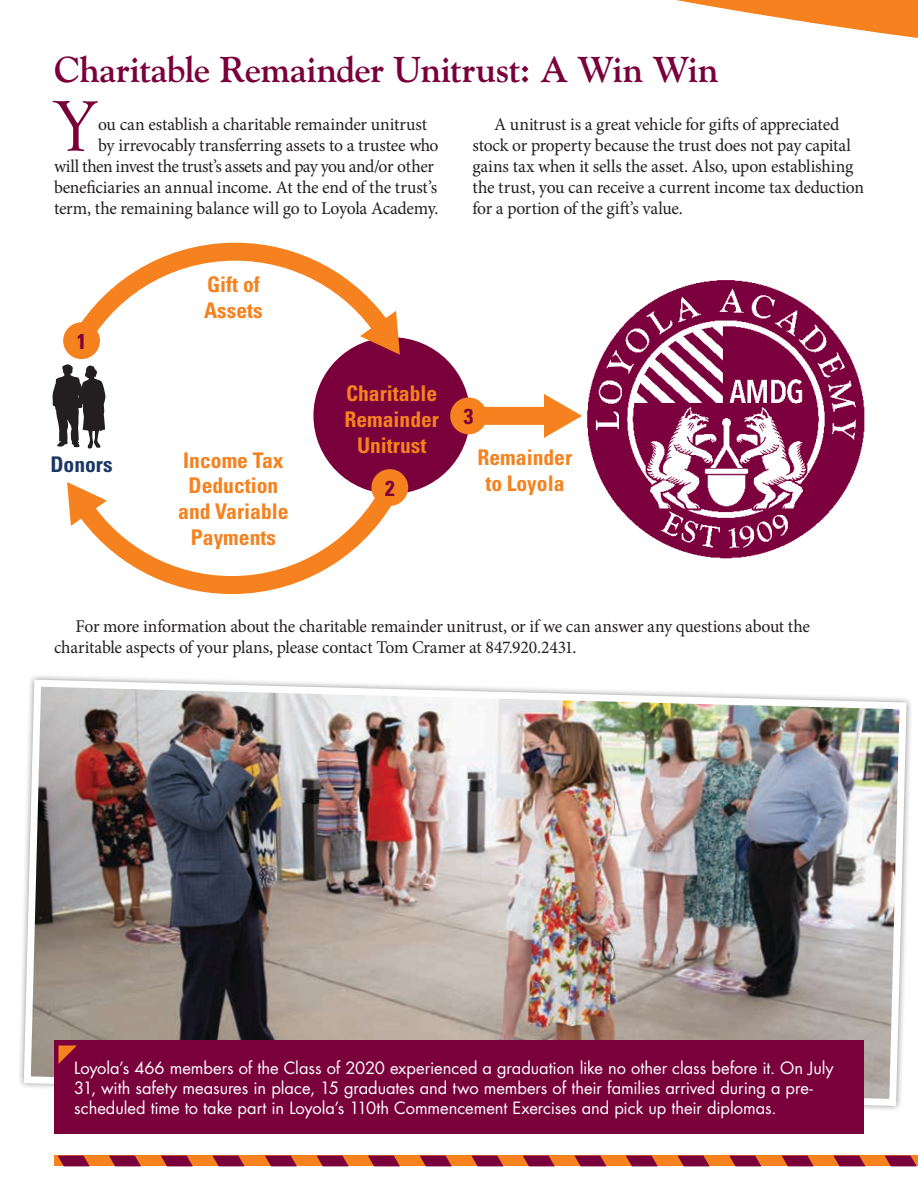
<style>
.page{position:relative;width:918px;height:1188px;background:#fff}
.page>*{position:absolute;margin:0;border:0;box-sizing:border-box;transform-origin:0 0}
.t1{font:73.8px "Goudy Old Style T";color:#7a003c}
.t2{font:700 36px "Goudy Old Style BT";letter-spacing:-.01em;color:#7a003c}
.t3{font:700 condensed 21.6px/26px "Univers";color:#f5821f;text-align:center}
.t4{font:700 condensed 21.6px "Univers";color:#1b3665}
.t5{font:700 condensed 21.6px "Univers";color:#7a003c}
.t6{font:18px/21px "Minion Pro";letter-spacing:-.01em;color:#231f20}
.t7{font:16.5px/19.8px "Futura";letter-spacing:-.005em;color:#fff}
</style>
<div class="page">
<svg style="left:676px;top:0;width:242px;height:38px"></svg>
<div style="left:54px;top:1156px;width:864px;height:10px;background:#f5821f"></div>
<svg style="left:523px;top:1156px;width:32px;height:10px"></svg>
<svg style="left:265px;top:1156px;width:32px;height:10px"></svg>
<svg style="left:782px;top:1156px;width:32px;height:10px"></svg>
<svg style="left:58px;top:1156px;width:32px;height:10px"></svg>
<svg style="left:574px;top:1156px;width:32px;height:10px"></svg>
<svg style="left:317px;top:1156px;width:32px;height:10px"></svg>
<svg style="left:833px;top:1156px;width:32px;height:10px"></svg>
<svg style="left:161px;top:1156px;width:32px;height:10px"></svg>
<svg style="left:678px;top:1156px;width:32px;height:10px"></svg>
<svg style="left:420px;top:1156px;width:32px;height:10px"></svg>
<svg style="left:213px;top:1156px;width:32px;height:10px"></svg>
<svg style="left:729px;top:1156px;width:32px;height:10px"></svg>
<svg style="left:471px;top:1156px;width:32px;height:10px"></svg>
<svg style="left:109px;top:1156px;width:32px;height:10px"></svg>
<svg style="left:626px;top:1156px;width:32px;height:10px"></svg>
<svg style="left:368px;top:1156px;width:32px;height:10px"></svg>
<svg style="left:885px;top:1156px;width:32px;height:10px"></svg>
<img style="left:20px;top:676px;width:890px;height:434px">
<div style="left:54px;top:1041px;width:810px;height:93px;background:#7a003c"></div>
<svg style="left:58px;top:1046px;width:19px;height:18px"></svg>
<img style="left:587px;top:280px;width:278px;height:279px">
<div style="left:313px;top:337px;width:157px;height:157px;background:#7a003c;border-radius:50%"></div>
<div style="left:450px;top:397px;width:37px;height:37px;background:#f5821f;border-radius:50%"></div>
<svg style="left:63px;top:242px;width:346px;height:133px"></svg>
<svg style="left:67px;top:462px;width:349px;height:132px"></svg>
<svg style="left:544px;top:394px;width:38px;height:44px"></svg>
<div style="left:457px;top:407px;width:101px;height:18px;background:#f5821f"></div>
<svg style="left:52px;top:364px;width:54px;height:85px"></svg>
<h2 class="t2" style="left:54px;top:47px;width:666px">Charitable Remainder Unitrust: A Win Win</h2>
<h1 class="t1" style="left:54px;top:86px;width:44px">Y</h1>
<p class="t6" style="left:98px;top:113px;width:331px">ou can establish a charitable remainder unitrust</p>
<p class="t6" style="left:98px;top:134px;width:342px">by irrevocably transferring assets to a trustee who</p>
<p class="t6" style="left:54px;top:155px;width:382px">will then invest the trust’s assets and pay you and/or other</p>
<p class="t6" style="left:54px;top:176px;width:385px">beneficiaries an annual income. At the end of the trust’s</p>
<p class="t6" style="left:54px;top:197px;width:386px">term, the remaining balance will go to Loyola Academy.</p>
<p class="t6" style="left:473px;top:113px;width:393px;text-indent:22px">A unitrust is a great vehicle for gifts of appreciated stock or property because the trust does not pay capital gains tax when it sells the asset. Also, upon establishing the trust, you can receive a current income tax deduction for a portion of the gift’s value.</p>
<p class="t5" style="left:77px;top:328px;width:11px">1</p>
<p class="t4" style="left:50px;top:451px;width:64px">Donors</p>
<p class="t3" style="left:204px;top:271px;width:60px;text-align:left">Gift of<br>Assets</p>
<p class="t3" style="left:344px;top:380px;width:96px">Charitable<br>Remainder<br>Unitrust</p>
<p class="t5" style="left:464px;top:403px;width:11px">3</p>
<p class="t3" style="left:178px;top:447px;width:112px">Income Tax<br>Deduction and Variable<br>Payments</p>
<p class="t3" style="left:478px;top:444px;width:96px">Remainder to Loyola</p>
<p class="t5" style="left:385px;top:475px;width:11px">2</p>
<p class="t6" style="left:54px;top:616px;width:758px;text-indent:22px">For more information about the charitable remainder unitrust, or if we can answer any questions about the charitable aspects of your plans, please contact Tom Cramer at 847.920.2431.</p>
<p class="t7" style="left:74px;top:1058px;width:761px">Loyola’s 466 members of the Class of 2020 experienced a graduation like no other class before it. On July<br>31, with safety measures in place, 15 graduates and two members of their families arrived during a pre&shy;scheduled time to take part in Loyola’s 110th Commencement Exercises and pick up their diplomas.</p>
</div>
